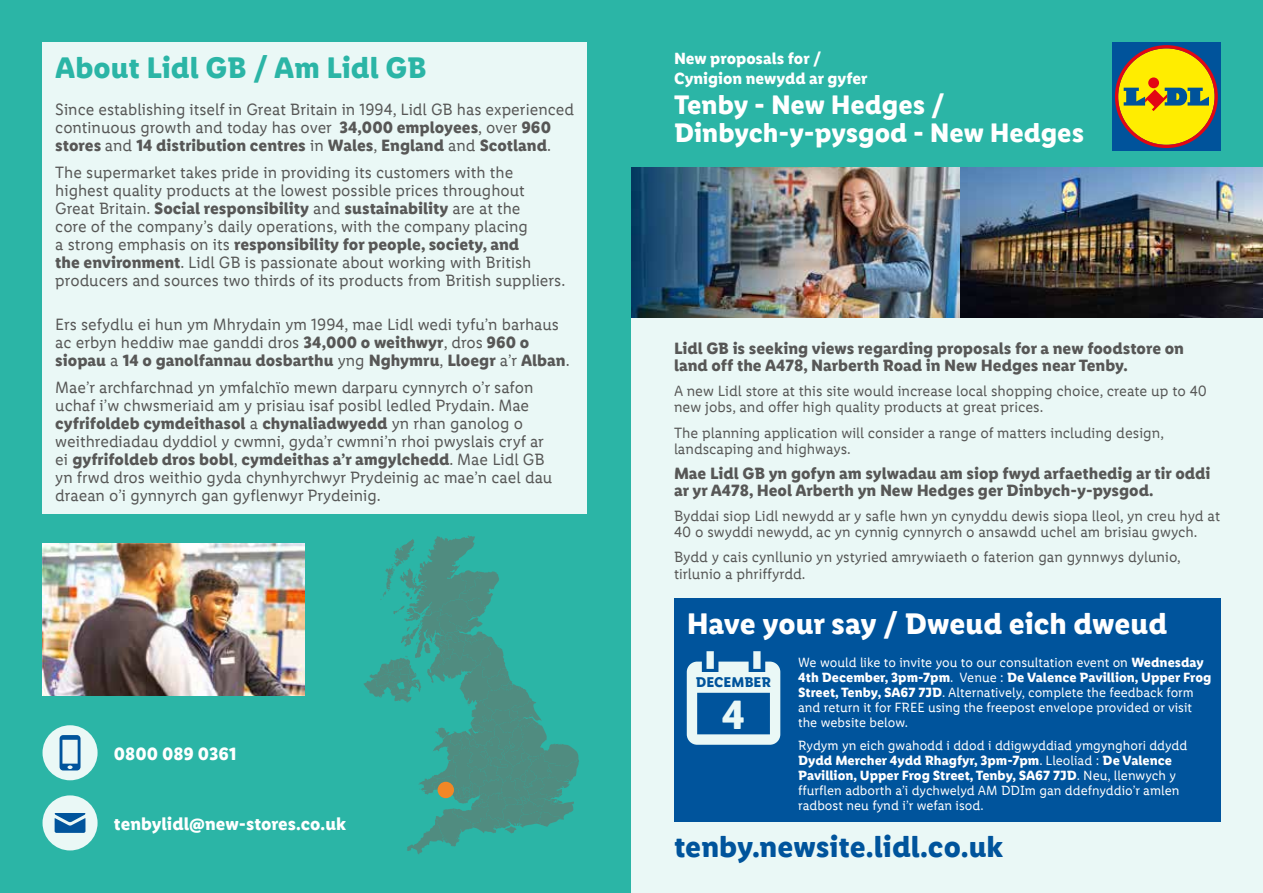
<style>
.page{position:relative;width:1263px;height:893px;background:#2bb5a6}
.page>*{position:absolute;margin:0;border:0;box-sizing:border-box;transform-origin:0 0}
.t1{font:700 41.25px "Lidl Font Pro";color:#eaf8f6}
.t2{font:700 30px "Lidl Font Pro";color:#fff}
.t3{font:700 30px "Lidl Font Pro";color:#00549c}
.t4{font:700 30px "Lidl Font Pro";color:#2bb5a6}
.t5{font:700 27px/27.8px "Lidl Font Pro";color:#fff}
.t6{font:700 18px "Lidl Font Pro";color:#fff}
.t7{font:16.5px/18px "Lidl Font Pro";color:#575756}
.t8{font:700 16.5px/16.5px "Lidl Font Pro";color:#575756}
.t9{font:700 16.35px/19.6px "Lidl Font Pro";color:#fff}
.t10{font:15px/16.5px "Lidl Font Pro";color:#575756}
.t11{font:700 14.25px "Lidl Font Pro";color:#00549c}
.t12{font:13.5px/15px "Lidl Font Pro";color:#fff}
.s1{font-weight:700}
</style>
<div class="page">
<div style="left:631px;top:305px;width:632px;height:588px;background:#eaf8f6"></div>
<img style="left:631px;top:167px;width:329px;height:150px">
<div style="left:1112px;top:43px;width:108px;height:108px;background:#00539b"></div>
<svg style="left:1115px;top:45px;width:103px;height:103px"></svg>
<img style="left:43px;top:543px;width:261px;height:152px">
<div style="left:43px;top:725px;width:55px;height:55px;background:#eaf8f6;border-radius:50%"></div>
<svg style="left:60px;top:735px;width:21px;height:35px"></svg>
<div style="left:43px;top:795px;width:55px;height:55px;background:#eaf8f6;border-radius:50%"></div>
<svg style="left:54px;top:813px;width:32px;height:20px"></svg>
<div style="left:43px;top:42px;width:544px;height:472px;background:#eaf8f6"></div>
<svg style="left:364px;top:535px;width:215px;height:319px"></svg>
<div style="left:438px;top:782px;width:16px;height:16px;background:#f28726;border-radius:50%"></div>
<img style="left:960px;top:167px;width:303px;height:150px">
<div style="left:674px;top:598px;width:546px;height:224px;background:#00549c"></div>
<svg style="left:687px;top:651px;width:93px;height:94px"></svg>
<h2 class="t4" style="left:55px;top:50px;width:373px">About Lidl GB / Am Lidl GB</h2>
<p class="t7" style="left:55px;top:101px;width:520px">Since establishing itself in Great Britain in 1994, Lidl GB has experienced continuous growth and today has over <span class="s1">34,000 employees</span>, over <span class="s1">960 stores</span> and <span class="s1">14 distribution centres</span> in <span class="s1">Wales</span>, <span class="s1">England</span> and <span class="s1">Scotland</span>.</p>
<p class="t7" style="left:55px;top:163px;width:511px">The supermarket takes pride in providing its customers with the highest quality products at the lowest possible prices throughout Great Britain. <span class="s1">Social responsibility</span> and <span class="s1">sustainability</span> are at the<br>core of the company’s daily operations, with the company placing<br>a strong emphasis on its <span class="s1">responsibility for people, society, and<br>the environment</span>. Lidl GB is passionate about working with British producers and sources two thirds of its products from British suppliers.</p>
<p class="t7" style="left:55px;top:316px;width:516px">Ers sefydlu ei hun ym Mhrydain ym 1994, mae Lidl wedi tyfu’n barhaus ac erbyn heddiw mae ganddi dros <span class="s1">34,000 o weithwyr</span>, dros <span class="s1">960 o siopau</span> a <span class="s1">14 o ganolfannau dosbarthu</span> yng <span class="s1">Nghymru</span>, <span class="s1">Lloegr</span> a’r <span class="s1">Alban</span>.</p>
<p class="t7" style="left:55px;top:378px;width:498px">Mae’r archfarchnad yn ymfalchïo mewn darparu cynnyrch o’r safon uchaf i’w chwsmeriaid am y prisiau isaf posibl ledled Prydain. Mae <span class="s1">cyfrifoldeb cymdeithasol</span> a <span class="s1">chynaliadwyedd</span> yn rhan ganolog o weithrediadau dyddiol y cwmni, gyda’r cwmni’n rhoi pwyslais cryf ar ei <span class="s1">gyfrifoldeb dros bobl</span>, <span class="s1">cymdeithas a’r amgylchedd</span>. Mae Lidl GB yn frwd dros weithio gyda chynhyrchwyr Prydeinig ac mae’n cael dau draean o’i gynnyrch gan gyflenwyr Prydeinig.</p>
<p class="t6" style="left:114px;top:743px;width:124px">0800 089 0361</p>
<p class="t6" style="left:114px;top:813px;width:234px">tenbylidl@new-stores.co.uk</p>
<p class="t9" style="left:674px;top:49px;width:195px">New proposals for /<br>Cynigion newydd ar gyfer</p>
<h3 class="t5" style="left:674px;top:91px;width:412px">Tenby - New Hedges /<br>Dinbych-y-pysgod - New Hedges</h3>
<p class="t8" style="left:674px;top:341px;width:512px">Lidl GB is seeking views regarding proposals for a new foodstore on land off the A478, Narberth Road in New Hedges near Tenby.</p>
<p class="t10" style="left:674px;top:383px;width:534px">A new Lidl store at this site would increase local shopping choice, create up to 40 new jobs, and offer high quality products at great prices.</p>
<p class="t10" style="left:674px;top:424px;width:491px">The planning application will consider a range of matters including design, landscaping and highways.</p>
<p class="t8" style="left:674px;top:465px;width:538px">Mae Lidl GB yn gofyn am sylwadau am siop fwyd arfaethedig ar tir oddi ar yr A478, Heol Arberth yn New Hedges ger Dinbych-y-pysgod.</p>
<p class="t10" style="left:674px;top:507px;width:548px">Byddai siop Lidl newydd ar y safle hwn yn cynyddu dewis siopa lleol, yn creu hyd at<br>40 o swyddi newydd, ac yn cynnig cynnyrch o ansawdd uchel am brisiau gwych.</p>
<p class="t10" style="left:674px;top:549px;width:508px">Bydd y cais cynllunio yn ystyried amrywiaeth o faterion gan gynnwys dylunio, tirlunio a phriffyrdd.</p>
<h2 class="t2" style="left:687px;top:607px;width:482px">Have your say / Dweud eich dweud</h2>
<p class="t12" style="left:798px;top:655px;width:415px">We would like to invite you to our consultation event on <span class="s1">Wednesday 4th December, 3pm-7pm</span>. Venue : <span class="s1">De Valence Pavillion, Upper Frog Street, Tenby, SA67 7JD</span>. Alternatively, complete the feedback form and return it for FREE using the freepost envelope provided or visit the website below.</p>
<p class="t12" style="left:798px;top:738px;width:391px">Rydym yn eich gwahodd i ddod i ddigwyddiad ymgynghori ddydd <span class="s1">Dydd Mercher 4ydd Rhagfyr, 3pm-7pm</span>. Lleoliad : <span class="s1">De Valence Pavillion, Upper Frog Street, Tenby, SA67 7JD</span>. Neu, llenwych y ffurflen adborth a’i dychwelyd AM DDIm gan ddefnyddio’r amlen radbost neu fynd i’r wefan isod.</p>
<p class="t11" style="left:696px;top:674px;width:77px">DECEMBER</p>
<h1 class="t1" style="left:722px;top:691px;width:25px">4</h1>
<h2 class="t3" style="left:674px;top:829px;width:331px">tenby.newsite.lidl.co.uk</h2>
</div>
